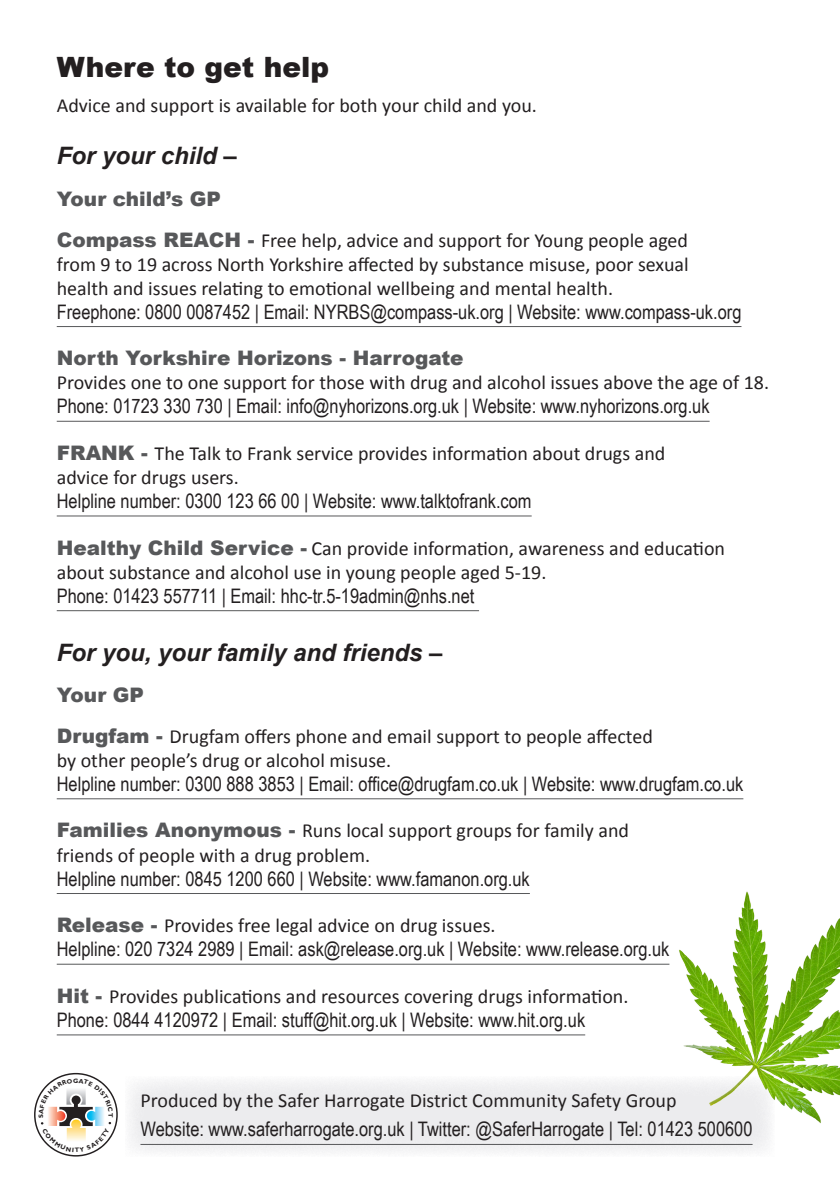
<style>
.page{position:relative;width:840px;height:1191px;background:#fff}
.page>*{position:absolute;margin:0;border:0;box-sizing:border-box;transform-origin:0 0}
.body_text{font:900 28px "Arial";color:#231f20}
.body_text-2{font:italic 700 24px "Arial";color:#231f20}
.body_text-3{font:20px/24px "Calibri";color:#231f20}
.body_text-4{font:20px "Arial Narrow";color:#231f20}
.body_text-5{font:900 20px "Arial";color:#57585a}
.t1{font:700 6.4px "Gill Sans";color:#231f20}
.s1{font-family:"Arial";font-weight:900;color:#57585a}
</style>
<div class="page">
<hr style="left:57px;top:326px;width:684px;height:1px;background:#57585a">
<hr style="left:57px;top:421px;width:652px;height:1px;background:#57585a">
<hr style="left:57px;top:515px;width:474px;height:1px;background:#57585a">
<hr style="left:57px;top:610px;width:422px;height:1px;background:#57585a">
<hr style="left:57px;top:798px;width:686px;height:1px;background:#57585a">
<hr style="left:57px;top:893px;width:472px;height:1px;background:#57585a">
<hr style="left:57px;top:964px;width:612px;height:1px;background:#57585a">
<hr style="left:57px;top:1034px;width:528px;height:1px;background:#57585a">
<div style="left:125px;top:1076px;width:649px;height:81px;background:#ececee"></div>
<hr style="left:140px;top:1144px;width:612px;height:1px;background:#57585a">
<img style="left:642px;top:891px;width:197px;height:266px">
<svg style="left:34px;top:1073px;width:84px;height:83px"></svg>
<p class="body_text" style="left:57px;top:46px;width:274px">Where to get help</p>
<p class="body_text-3" style="left:57px;top:94px;width:481px">Advice and support is available for both your child and you.</p>
<p class="body_text-2" style="left:57px;top:140px;width:182px">For your child –</p>
<p class="body_text-5" style="left:57px;top:184px;width:166px">Your child’s GP</p>
<p class="body_text-3" style="left:57px;top:228px;width:633px;text-align:justify"><span class="s1">Compass REACH -</span> Free help, advice and support for Young people aged from 9 to 19 across North Yorkshire affected by substance misuse, poor sexual health and issues relating to emotional wellbeing and mental health.</p>
<p class="body_text-4" style="left:57px;top:297px;width:685px">Freephone: 0800 0087452 | Email: NYRBS@compass-uk.org | Website: www.compass-uk.org</p>
<p class="body_text-5" style="left:57px;top:343px;width:408px">North Yorkshire Horizons - Harrogate</p>
<p class="body_text-3" style="left:57px;top:371px;width:713px">Provides one to one support for those with drug and alcohol issues above the age of 18.</p>
<p class="body_text-4" style="left:57px;top:391px;width:654px">Phone: 01723 330 730 | Email: info@nyhorizons.org.uk | Website: www.nyhorizons.org.uk</p>
<p class="body_text-3" style="left:57px;top:441px;width:609px"><span class="s1">FRANK -</span> The Talk to Frank service provides information about drugs and advice for drugs users.</p>
<p class="body_text-4" style="left:57px;top:486px;width:476px">Helpline number: 0300 123 66 00 | Website: www.talktofrank.com</p>
<p class="body_text-3" style="left:57px;top:536px;width:669px"><span class="s1">Healthy Child Service -</span> Can provide information, awareness and education about substance and alcohol use in young people aged 5-19.</p>
<p class="body_text-4" style="left:57px;top:581px;width:419px">Phone: 01423 557711 | Email: hhc-tr.5-19admin@nhs.net</p>
<p class="body_text-2" style="left:57px;top:636px;width:387px">For you, your family and friends –</p>
<p class="body_text-5" style="left:57px;top:680px;width:89px">Your GP</p>
<p class="body_text-3" style="left:57px;top:724px;width:597px"><span class="s1">Drugfam -</span> Drugfam offers phone and email support to people affected by other people’s drug or alcohol misuse.</p>
<p class="body_text-4" style="left:57px;top:769px;width:687px">Helpline number: 0300 888 3853 | Email: office@drugfam.co.uk | Website: www.drugfam.co.uk</p>
<p class="body_text-3" style="left:57px;top:819px;width:573px"><span class="s1">Families Anonymous -</span> Runs local support groups for family and friends of people with a drug problem.</p>
<p class="body_text-4" style="left:57px;top:863px;width:474px">Helpline number: 0845 1200 660 | Website: www.famanon.org.uk</p>
<p class="body_text-3" style="left:57px;top:913px;width:440px"><span class="s1">Release -</span> Provides free legal advice on drug issues.</p>
<p class="body_text-4" style="left:57px;top:934px;width:613px">Helpline: 020 7324 2989 | Email: ask@release.org.uk | Website: www.release.org.uk</p>
<p class="body_text-3" style="left:57px;top:984px;width:573px"><span class="s1">Hit -</span> Provides publications and resources covering drugs information.</p>
<p class="body_text-4" style="left:57px;top:1005px;width:529px">Phone: 0844 4120972 | Email: stuff@hit.org.uk | Website: www.hit.org.uk</p>
<p class="t1" style="left:73px;top:1076px;width:7px">G</p>
<p class="body_text-3" style="left:140px;top:1088px;width:537px">Produced by the Safer Harrogate District Community Safety Group</p>
<p class="body_text-4" style="left:140px;top:1114px;width:613px">Website: www.saferharrogate.org.uk | Twitter: @SaferHarrogate | Tel: 01423 500600</p>
</div>
